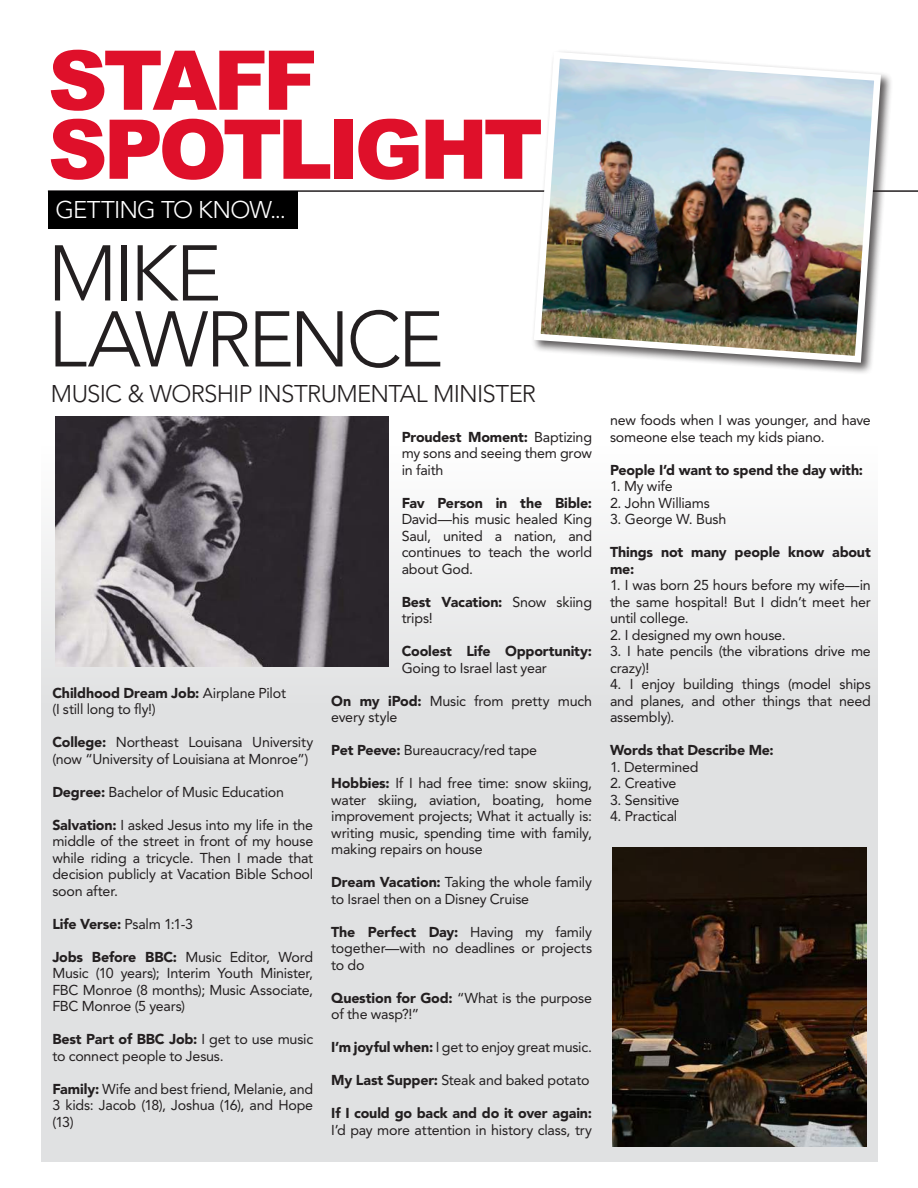
<style>
.page{position:relative;width:918px;height:1188px;background:#fff}
.page>*{position:absolute;margin:0;border:0;box-sizing:border-box;transform-origin:0 0}
.t1{font:900 82.5px/69px "Arial";letter-spacing:-.055em;color:#df102a}
.t2{font:300 78px/66px "Avenir";letter-spacing:-.045em;color:#231f20}
.t3{font:300 24px "Avenir";letter-spacing:-.03em;color:#231f20}
.t4{font:300 24px "Avenir";letter-spacing:-.03em;color:#fff}
.t5{font:14.25px/16.5px "Avenir";letter-spacing:-.015em;color:#231f20}
.t6{font:900 14.25px/16.5px "Avenir";letter-spacing:-.01em;color:#231f20}
.s1{font-weight:900}
.s2{font-weight:400}
</style>
<div class="page">
<hr style="left:48px;top:190px;width:870px;height:2px;background:#231f20">
<div style="left:41px;top:446px;width:837px;height:715px;background:linear-gradient(to bottom,#f2f2f3,#d9dadb)"></div>
<div style="left:531px;top:49px;width:362px;height:326px;background:#231f20;opacity:.75"></div>
<img style="left:530px;top:49px;width:354px;height:317px">
<div style="left:48px;top:192px;width:250px;height:37px;background:#000"></div>
<img style="left:55px;top:417px;width:333px;height:250px">
<img style="left:612px;top:848px;width:255px;height:299px">
<h1 class="t1" style="left:48px;top:43px;width:497px">STAFF<br>SPOTLIGHT</h1>
<h3 class="t4" style="left:55px;top:195px;width:232px">GETTING TO KNOW...</h3>
<h2 class="t2" style="left:48px;top:240px;width:398px">MIKE<br>LAWRENCE</h2>
<h3 class="t3" style="left:51px;top:380px;width:487px">MUSIC &amp; WORSHIP INSTRUMENTAL MINISTER</h3>
<p class="t5" style="left:52px;top:685px;width:235px"><span class="s1">Childhood Dream Job:</span> Airplane Pilot (I still long to fly!)</p>
<p class="t5" style="left:52px;top:734px;width:262px"><span class="s1">College:</span> Northeast Louisana University (now “University of Louisiana at Monroe”)</p>
<p class="t5" style="left:52px;top:784px;width:233px"><span class="s1">Degree:</span> Bachelor of Music Education</p>
<p class="t5" style="left:52px;top:817px;width:262px;text-align:justify"><span class="s1">Salvation:</span> I asked Jesus into my life in the middle of the street in front of my house while riding a tricycle. Then I made that decision publicly at Vacation Bible School soon after.</p>
<p class="t6" style="left:52px;top:916px;width:142px">Life Verse: <span class="s2">Psalm 1:1-3</span></p>
<p class="t5" style="left:52px;top:949px;width:262px;text-align:justify"><span class="s1">Jobs Before BBC:</span> Music Editor, Word Music (10 years); Interim Youth Minister, FBC Monroe (8 months); Music Associate, FBC Monroe (5 years)</p>
<p class="t5" style="left:52px;top:1031px;width:262px"><span class="s1">Best Part of BBC Job:</span> I get to use music to connect people to Jesus.</p>
<p class="t5" style="left:52px;top:1081px;width:262px;text-align:justify"><span class="s1">Family:</span> Wife and best friend, Melanie, and 3 kids: Jacob (18), Joshua (16), and Hope (13)</p>
<p class="t5" style="left:402px;top:428px;width:192px;text-align:justify"><span class="s1">Proudest Moment:</span> Baptizing my sons and seeing them grow in faith</p>
<p class="t6" style="left:402px;top:494px;width:192px">Fav Person in the Bible:</p>
<p class="t5" style="left:402px;top:511px;width:192px;text-align:justify">David—his music healed King Saul, united a nation, and continues to teach the world about God.</p>
<p class="t5" style="left:402px;top:593px;width:192px"><span class="s1">Best Vacation:</span> Snow skiing trips!</p>
<p class="t6" style="left:402px;top:643px;width:192px">Coolest Life Opportunity:</p>
<p class="t5" style="left:402px;top:659px;width:147px">Going to Israel last year</p>
<p class="t5" style="left:331px;top:692px;width:262px"><span class="s1">On my iPod:</span> Music from pretty much every style</p>
<p class="t5" style="left:331px;top:742px;width:207px"><span class="s1">Pet Peeve:</span> Bureaucracy/red tape</p>
<p class="t5" style="left:331px;top:775px;width:262px;text-align:justify"><span class="s1">Hobbies:</span> If I had free time: snow skiing, water skiing, aviation, boating, home improvement projects; What it actually is: writing music, spending time with family, making repairs on house</p>
<p class="t5" style="left:331px;top:874px;width:262px"><span class="s1">Dream Vacation:</span> Taking the whole family to Israel then on a Disney Cruise</p>
<p class="t5" style="left:331px;top:923px;width:262px;text-align:justify"><span class="s1">The Perfect Day:</span> Having my family together—with no deadlines or projects to do</p>
<p class="t5" style="left:331px;top:989px;width:262px"><span class="s1">Question for God:</span> “What is the purpose of the wasp?!”</p>
<p class="t5" style="left:331px;top:1039px;width:262px"><span class="s1">I’m joyful when:</span> I get to enjoy great music.</p>
<p class="t5" style="left:331px;top:1072px;width:260px"><span class="s1">My Last Supper:</span> Steak and baked potato</p>
<p class="t6" style="left:331px;top:1105px;width:262px">If I could go back and do it over again:</p>
<p class="t5" style="left:331px;top:1121px;width:262px">I’d pay more attention in history class, try</p>
<p class="t5" style="left:610px;top:412px;width:262px">new foods when I was younger, and have someone else teach my kids piano.</p>
<p class="t6" style="left:610px;top:461px;width:255px">People I’d want to spend the day with:</p>
<p class="t5" style="left:610px;top:478px;width:64px">1. My wife</p>
<p class="t5" style="left:610px;top:494px;width:101px">2. John Williams</p>
<p class="t5" style="left:610px;top:511px;width:118px">3. George W. Bush</p>
<p class="t6" style="left:610px;top:544px;width:262px">Things not many people know about me:</p>
<p class="t5" style="left:610px;top:577px;width:262px;text-align:justify">1. I was born 25 hours before my wife—in the same hospital! But I didn’t meet her until college.</p>
<p class="t5" style="left:610px;top:626px;width:177px">2. I designed my own house.</p>
<p class="t5" style="left:610px;top:643px;width:262px">3. I hate pencils (the vibrations drive me crazy)!</p>
<p class="t5" style="left:610px;top:676px;width:262px;text-align:justify">4. I enjoy building things (model ships and planes, and other things that need assembly).</p>
<p class="t6" style="left:610px;top:742px;width:165px">Words that Describe Me:</p>
<p class="t5" style="left:610px;top:759px;width:90px">1. Determined</p>
<p class="t5" style="left:610px;top:775px;width:68px">2. Creative</p>
<p class="t5" style="left:610px;top:792px;width:71px">3. Sensitive</p>
<p class="t5" style="left:610px;top:808px;width:69px">4. Practical</p>
</div>
